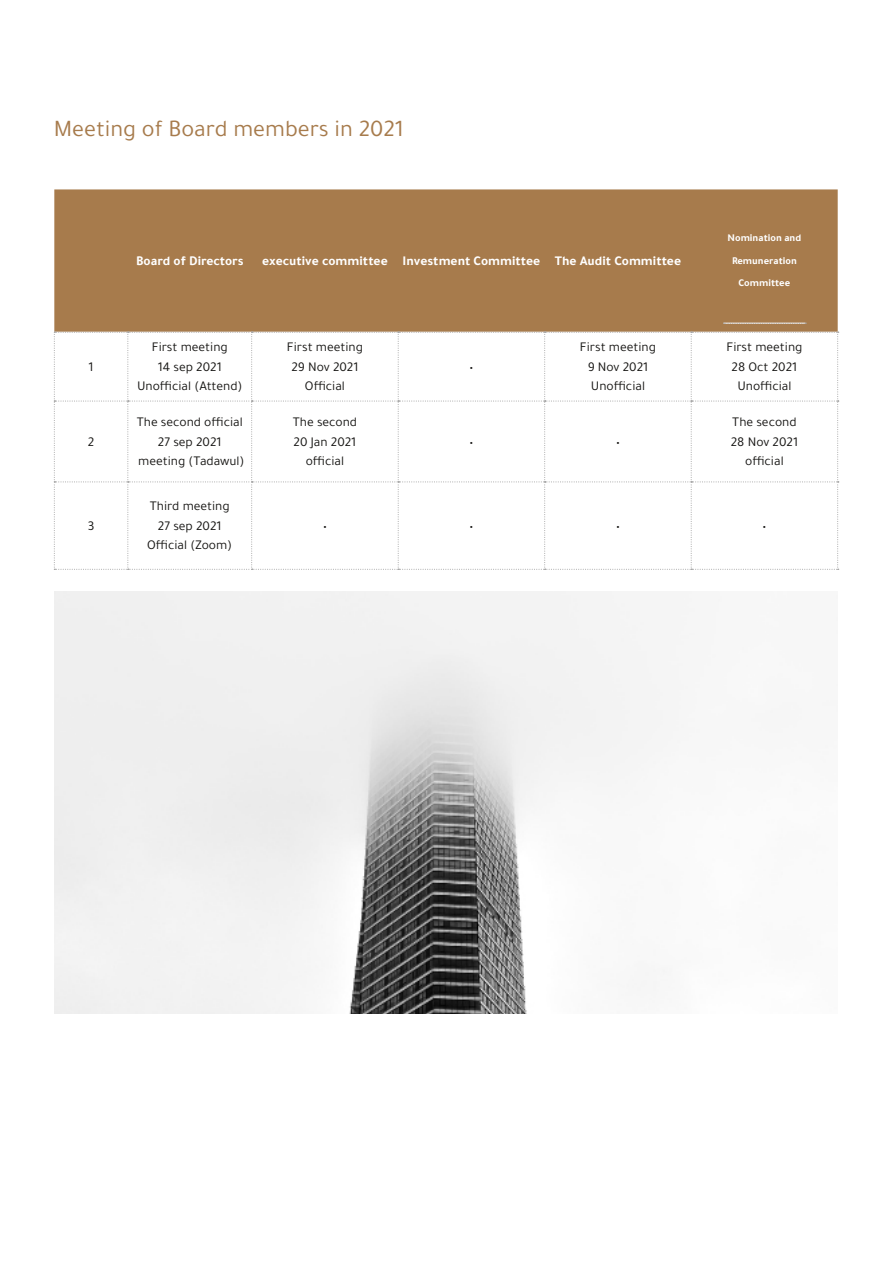
<style>
.page{position:relative;width:893px;height:1263px;background:#fff}
.page>*{position:absolute;margin:0;border:0;box-sizing:border-box;transform-origin:0 0}
.t1{font:24px "Tajawal";color:#a77b4c}
.t2{font:13.5px/19.5px "Tajawal";color:#161513;text-align:center}
.t3{font:700 13.5px "Tajawal";color:#fff}
.t4{font:700 10.5px/22.5px "Tajawal";color:#fff;text-align:center}
</style>
<div class="page">
<div style="left:54px;top:189px;width:784px;height:143px;background:#a77b4c"></div>
<svg style="left:54px;top:332px;width:785px;height:238px"></svg>
<div style="left:723px;top:194px;width:83px;height:134px;background:#a77b4c"></div>
<svg style="left:723px;top:323px;width:83px;height:1px"></svg>
<img style="left:55px;top:592px;width:610px;height:421px">
<h1 class="t1" style="left:54px;top:112px;width:352px">Meeting of Board members in 2021</h1>
<p class="t3" style="left:136px;top:251px;width:109px">Board of Directors</p>
<p class="t3" style="left:262px;top:251px;width:420px">executive committee Investment Committee The Audit Committee</p>
<p class="t4" style="left:728px;top:227px;width:75px">Nomination and<br>Remuneration<br>Committee</p>
<p class="t2" style="left:89px;top:357px;width:7px">1</p>
<p class="t2" style="left:137px;top:338px;width:107px">First meeting<br>14 sep 2021<br>Unofficial (Attend)</p>
<p class="t2" style="left:287px;top:338px;width:78px">First meeting<br>29 Nov 2021<br>Official</p>
<p class="t2" style="left:469px;top:357px;width:5px">•</p>
<p class="t2" style="left:580px;top:338px;width:78px">First meeting<br>9 Nov 2021<br>Unofficial</p>
<p class="t2" style="left:726px;top:338px;width:78px">First meeting<br>28 Oct 2021<br>Unofficial</p>
<p class="t2" style="left:88px;top:432px;width:8px">2</p>
<p class="t2" style="left:137px;top:412px;width:109px">The second official<br>27 sep 2021 meeting (Tadawul)</p>
<p class="t2" style="left:293px;top:412px;width:66px">The second<br>20 Jan 2021 official</p>
<p class="t2" style="left:469px;top:432px;width:5px">•</p>
<p class="t2" style="left:616px;top:432px;width:5px">•</p>
<p class="t2" style="left:731px;top:412px;width:69px">The second<br>28 Nov 2021 official</p>
<p class="t2" style="left:88px;top:516px;width:8px">3</p>
<p class="t2" style="left:147px;top:496px;width:87px">Third meeting<br>27 sep 2021<br>Official (Zoom)</p>
<p class="t2" style="left:323px;top:516px;width:5px">•</p>
<p class="t2" style="left:469px;top:516px;width:5px">•</p>
<p class="t2" style="left:616px;top:516px;width:5px">•</p>
<p class="t2" style="left:762px;top:516px;width:5px">•</p>
</div>
